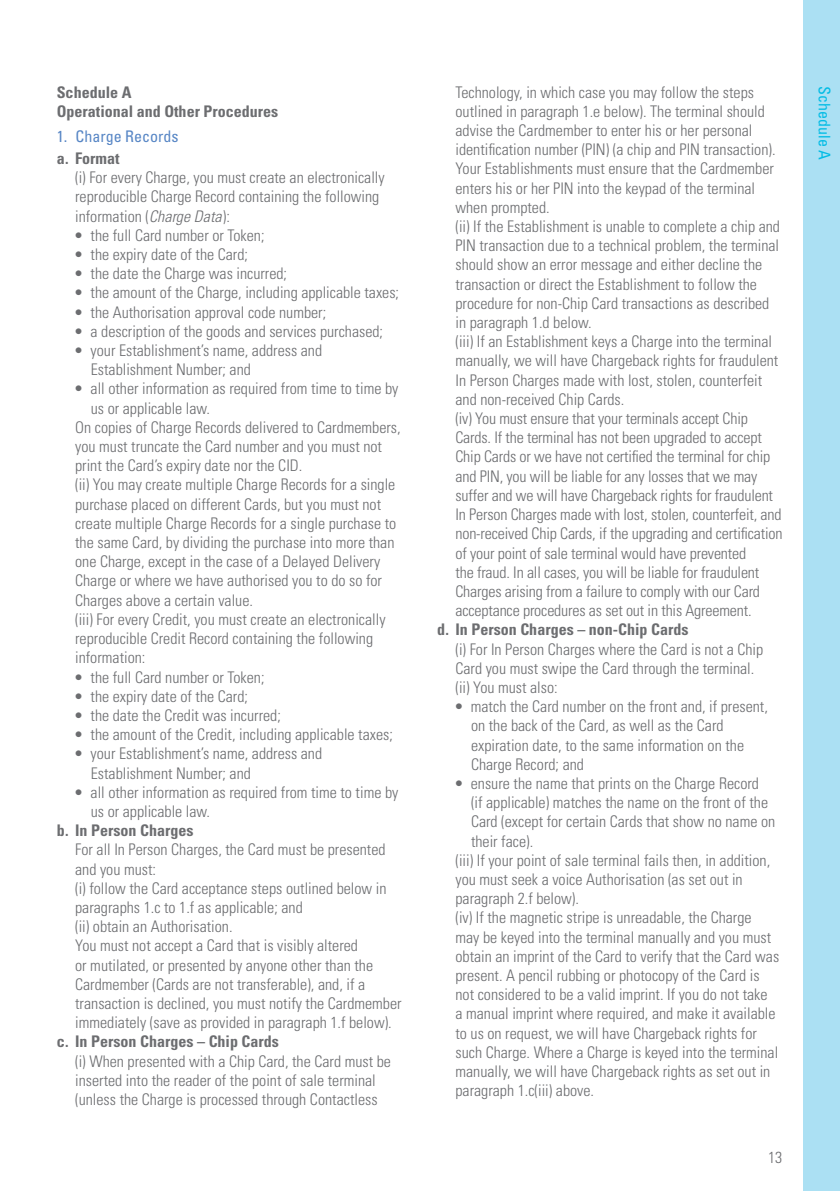
<style>
.page{position:relative;width:840px;height:1191px;background:#fff}
.page>*{position:absolute;margin:0;border:0;box-sizing:border-box;transform-origin:0 0}
.t1{font:300 condensed 16px/19.2px "Univers";color:#6c6d70}
.t2{font:700 condensed 16px/19.2px "Univers";color:#6c6d70}
.t3{font:condensed 16px "Univers";color:#5786c5}
.t4{font:condensed 16px "Univers";color:#02bce5}
.s1{font-style:italic}
</style>
<div class="page">
<div style="left:803px;top:0;width:36px;height:1191px;background:#abe0f3"></div>
<p class="t2" style="left:57px;top:82px;width:223px">Schedule A<br>Operational and Other Procedures</p>
<p class="t3" style="left:57px;top:126px;width:123px">1. Charge Records</p>
<p class="t2" style="left:57px;top:149px;width:64px">a. Format</p>
<p class="t1" style="left:75px;top:168px;width:311px">(i) For every Charge, you must create an electronically reproducible Charge Record containing the following information (<span class="s1">Charge Data</span>):</p>
<p class="t1" style="left:74px;top:225px;width:192px">• the full Card number or Token;</p>
<p class="t1" style="left:74px;top:245px;width:176px">• the expiry date of the Card;</p>
<p class="t1" style="left:74px;top:264px;width:215px">• the date the Charge was incurred;</p>
<p class="t1" style="left:74px;top:283px;width:327px">• the amount of the Charge, including applicable taxes;</p>
<p class="t1" style="left:74px;top:302px;width:254px">• the Authorisation approval code number;</p>
<p class="t1" style="left:74px;top:321px;width:311px">• a description of the goods and services purchased;</p>
<p class="t1" style="left:91px;top:341px;width:233px;text-indent:-17px">• your Establishment’s name, address and<br>Establishment Number; and</p>
<p class="t1" style="left:74px;top:379px;width:326px">• all other information as required from time to time by</p>
<p class="t1" style="left:91px;top:398px;width:121px">us or applicable law.</p>
<p class="t1" style="left:75px;top:417px;width:327px">On copies of Charge Records delivered to Cardmembers,</p>
<p class="t1" style="left:75px;top:437px;width:308px">you must truncate the Card number and you must not</p>
<p class="t1" style="left:75px;top:456px;width:228px">print the Card’s expiry date nor the CID.</p>
<p class="t1" style="left:75px;top:475px;width:321px">(ii) You may create multiple Charge Records for a single</p>
<p class="t1" style="left:75px;top:494px;width:307px">purchase placed on different Cards, but you must not</p>
<p class="t1" style="left:75px;top:513px;width:322px">create multiple Charge Records for a single purchase to</p>
<p class="t1" style="left:75px;top:533px;width:320px">the same Card, by dividing the purchase into more than</p>
<p class="t1" style="left:75px;top:552px;width:306px">one Charge, except in the case of a Delayed Delivery</p>
<p class="t1" style="left:75px;top:571px;width:308px">Charge or where we have authorised you to do so for</p>
<p class="t1" style="left:75px;top:590px;width:179px">Charges above a certain value.</p>
<p class="t1" style="left:75px;top:609px;width:312px">(iii) For every Credit, you must create an electronically</p>
<p class="t1" style="left:75px;top:629px;width:299px">reproducible Credit Record containing the following</p>
<p class="t1" style="left:75px;top:648px;width:72px">information:</p>
<p class="t1" style="left:74px;top:667px;width:192px">• the full Card number or Token;</p>
<p class="t1" style="left:74px;top:686px;width:176px">• the expiry date of the Card;</p>
<p class="t1" style="left:74px;top:705px;width:208px">• the date the Credit was incurred;</p>
<p class="t1" style="left:74px;top:725px;width:320px">• the amount of the Credit, including applicable taxes;</p>
<p class="t1" style="left:91px;top:744px;width:233px;text-indent:-17px">• your Establishment’s name, address and<br>Establishment Number; and</p>
<p class="t1" style="left:91px;top:782px;width:309px;text-indent:-17px">• all other information as required from time to time by us or applicable law.</p>
<p class="t2" style="left:57px;top:821px;width:138px">b. In Person Charges</p>
<p class="t1" style="left:75px;top:840px;width:328px">For all In Person Charges, the Card must be presented and you must:<br>(i) follow the Card acceptance steps outlined below in paragraphs 1.c to 1.f as applicable; and<br>(ii) obtain an Authorisation.<br>You must not accept a Card that is visibly altered<br>or mutilated, or presented by anyone other than the Cardmember (Cards are not transferable), and, if a transaction is declined, you must notify the Cardmember immediately (save as provided in paragraph 1.f below).</p>
<p class="t2" style="left:57px;top:1032px;width:223px">c. In Person Charges – Chip Cards</p>
<p class="t1" style="left:75px;top:1051px;width:317px">(i) When presented with a Chip Card, the Card must be inserted into the reader of the point of sale terminal (unless the Charge is processed through Contactless</p>
<p class="t1" style="left:455px;top:82px;width:328px">Technology, in which case you may follow the steps outlined in paragraph 1.e below). The terminal should advise the Cardmember to enter his or her personal identification number (PIN) (a chip and PIN transaction).<br>Your Establishments must ensure that the Cardmember enters his or her PIN into the keypad of the terminal when prompted.<br>(ii) If the Establishment is unable to complete a chip and PIN transaction due to a technical problem, the terminal should show an error message and either decline the transaction or direct the Establishment to follow the procedure for non-Chip Card transactions as described in paragraph 1.d below.<br>(iii) If an Establishment keys a Charge into the terminal manually, we will have Chargeback rights for fraudulent In Person Charges made with lost, stolen, counterfeit and non-received Chip Cards.<br>(iv) You must ensure that your terminals accept Chip Cards. If the terminal has not been upgraded to accept Chip Cards or we have not certified the terminal for chip and PIN, you will be liable for any losses that we may suffer and we will have Chargeback rights for fraudulent In Person Charges made with lost, stolen, counterfeit, and non-received Chip Cards, if the upgrading and certification of your point of sale terminal would have prevented<br>the fraud. In all cases, you will be liable for fraudulent Charges arising from a failure to comply with our Card acceptance procedures as set out in this Agreement.</p>
<p class="t2" style="left:437px;top:620px;width:253px">d. In Person Charges – non-Chip Cards</p>
<p class="t1" style="left:455px;top:639px;width:309px">(i) For In Person Charges where the Card is not a Chip<br>Card you must swipe the Card through the terminal. (ii) You must also:</p>
<p class="t1" style="left:471px;top:697px;width:298px;text-indent:-17px">• match the Card number on the front and, if present, on the back of the Card, as well as the Card expiration date, to the same information on the Charge Record; and</p>
<p class="t1" style="left:454px;top:773px;width:306px">• ensure the name that prints on the Charge Record</p>
<p class="t1" style="left:471px;top:793px;width:298px">(if applicable) matches the name on the front of the</p>
<p class="t1" style="left:471px;top:812px;width:305px">Card (except for certain Cards that show no name on</p>
<p class="t1" style="left:471px;top:831px;width:64px">their face).</p>
<p class="t1" style="left:455px;top:850px;width:316px">(iii) If your point of sale terminal fails then, in addition,</p>
<p class="t1" style="left:455px;top:869px;width:288px">you must seek a voice Authorisation (as set out in</p>
<p class="t1" style="left:455px;top:889px;width:125px">paragraph 2.f below).</p>
<p class="t1" style="left:455px;top:908px;width:297px">(iv) If the magnetic stripe is unreadable, the Charge</p>
<p class="t1" style="left:455px;top:927px;width:317px">may be keyed into the terminal manually and you must</p>
<p class="t1" style="left:455px;top:946px;width:325px">obtain an imprint of the Card to verify that the Card was</p>
<p class="t1" style="left:455px;top:965px;width:305px">present. A pencil rubbing or photocopy of the Card is</p>
<p class="t1" style="left:455px;top:985px;width:313px">not considered to be a valid imprint. If you do not take</p>
<p class="t1" style="left:455px;top:1004px;width:321px">a manual imprint where required, and make it available</p>
<p class="t1" style="left:455px;top:1023px;width:303px">to us on request, we will have Chargeback rights for</p>
<p class="t1" style="left:455px;top:1042px;width:324px">such Charge. Where a Charge is keyed into the terminal</p>
<p class="t1" style="left:455px;top:1061px;width:316px">manually, we will have Chargeback rights as set out in</p>
<p class="t1" style="left:455px;top:1081px;width:140px">paragraph 1.c(iii) above.</p>
<p class="t1" style="left:767px;top:1147px;width:16px">13</p>
<p class="t4" style="left:834px;top:86px;width:75px;rotate:90deg">Schedule A</p>
</div>
